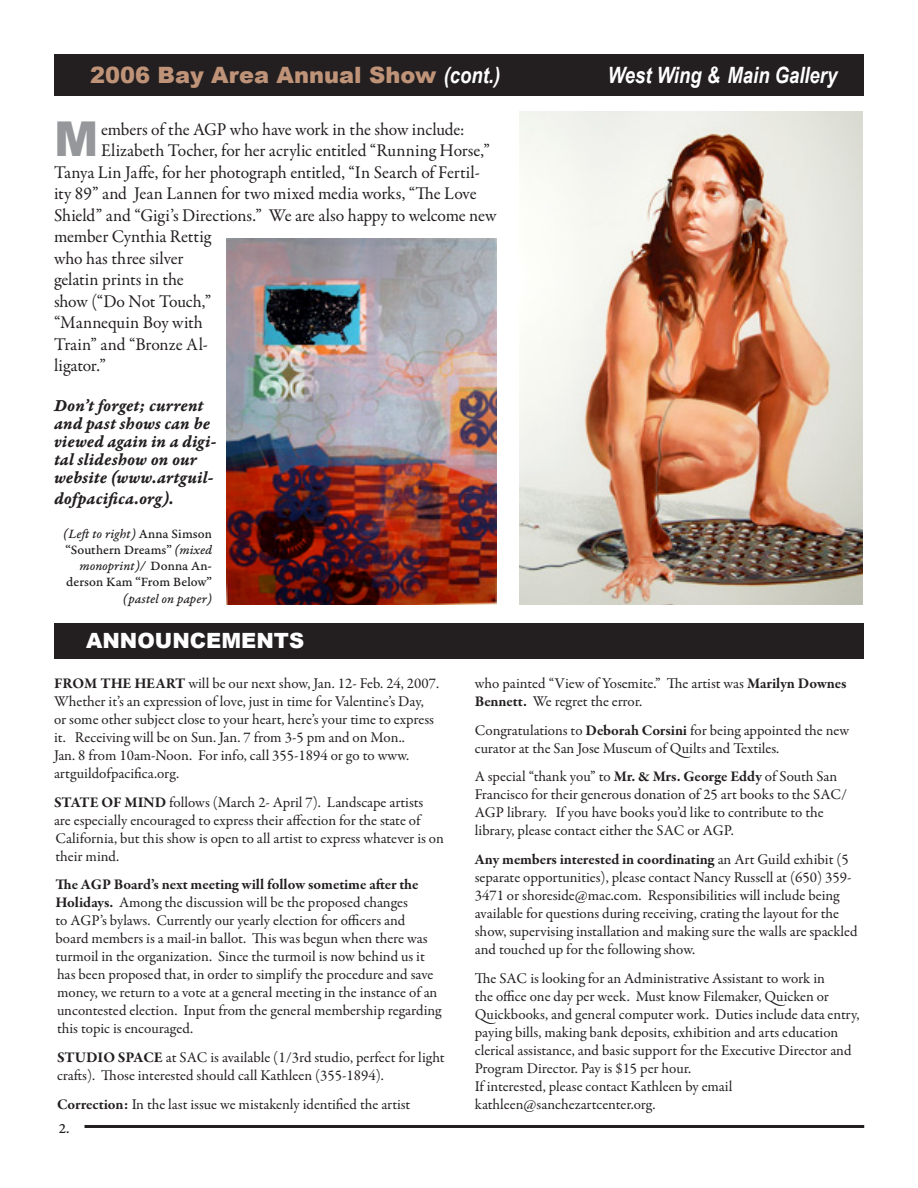
<style>
.page{position:relative;width:918px;height:1188px;background:#fff}
.page>*{position:absolute;margin:0;border:0;box-sizing:border-box;transform-origin:0 0}
.Garamond_Body_Text{font:900 48px "Arial";color:#95979a}
.t1{font:900 22.5px "Arial";color:#bf9378}
.t2{font:italic 700 22.5px "Arial Narrow";color:#fff}
.t3{font:900 21px "Arial";color:#fff}
.Garamond_Body_Text-2{font:18px "Garamond Premr Pro";letter-spacing:-.005em;color:#231f20}
.Garamond_Body_Text-3{font:18px/18px "Garamond Premr Pro Bd It Capt";letter-spacing:.005em;color:#231f20}
.t4{font:15px/18px "Garamond Premr Pro";color:#231f20}
.Garamond_Caption{font:15px "Garamond Premr Pro Capt";color:#231f20}
.t5{font:13.5px/16.2px "Garamond Premr Pro Med Capt";color:#231f20;text-align:right}
.s1{font-family:"Arial Narrow";font-weight:700;font-style:italic;color:#fff}
.s2{font-family:"Garamond Premr Pro Med It Capt"}
.s3{font-weight:700}
</style>
<div class="page">
<hr style="left:85px;top:1125px;width:779px;height:3px;background:#231f20">
<div style="left:54px;top:623px;width:810px;height:36px;background:#231f20"></div>
<div style="left:54px;top:54px;width:810px;height:42px;background:#231f20"></div>
<img style="left:226px;top:238px;width:270px;height:366px">
<img style="left:519px;top:112px;width:343px;height:492px">
<p class="t1" style="left:90px;top:63px;width:412px">2006 Bay Area Annual Show <span class="s1">(cont.)</span></p>
<p class="t2" style="left:608px;top:62px;width:231px">West Wing &amp; Main Gallery</p>
<p class="Garamond_Body_Text" style="left:54px;top:112px;width:46px">M</p>
<p class="Garamond_Body_Text-2" style="left:101px;top:118px;width:365px">embers of the AGP who have work in the show include:</p>
<p class="Garamond_Body_Text-2" style="left:101px;top:140px;width:390px">Elizabeth Tocher, for her acrylic entitled “Running Horse,”</p>
<p class="Garamond_Body_Text-2" style="left:54px;top:161px;width:427px">Tanya Lin Jaffe, for her photograph entitled, “In Search of Fertil-</p>
<p class="Garamond_Body_Text-2" style="left:54px;top:183px;width:424px">ity 89” and Jean Lannen for two mixed media works, “The Love</p>
<p class="Garamond_Body_Text-2" style="left:54px;top:204px;width:444px">Shield” and “Gigi’s Directions.” We are also happy to welcome new</p>
<p class="Garamond_Body_Text-2" style="left:54px;top:226px;width:159px">member Cynthia Rettig</p>
<p class="Garamond_Body_Text-2" style="left:54px;top:247px;width:131px">who has three silver</p>
<p class="Garamond_Body_Text-2" style="left:54px;top:269px;width:131px">gelatin prints in the</p>
<p class="Garamond_Body_Text-2" style="left:54px;top:290px;width:159px">show (“Do Not Touch,”</p>
<p class="Garamond_Body_Text-2" style="left:54px;top:312px;width:150px">“Mannequin Boy with</p>
<p class="Garamond_Body_Text-2" style="left:54px;top:333px;width:155px">Train” and “Bronze Al-</p>
<p class="Garamond_Body_Text-2" style="left:54px;top:355px;width:53px">ligator.”</p>
<p class="Garamond_Body_Text-3" style="left:54px;top:397px;width:164px">Don’t forget; current and past shows can be viewed again in a digi&shy;tal slideshow on our website (www.artguil-</p>
<p class="Garamond_Body_Text-3" style="left:54px;top:490px;width:121px">dofpacifica.org).</p>
<p class="t5" style="left:63px;top:526px;width:150px"><span class="s2">(Left to right)</span> Anna Simson “Southern Dreams” <span class="s2">(mixed monoprint)/</span> Donna An&shy;derson Kam “From Below” <span class="s2">(pastel on paper)</span></p>
<p class="t3" style="left:86px;top:629px;width:220px">ANNOUNCEMENTS</p>
<p class="t4" style="left:54px;top:675px;width:387px"><span class="s3">FROM THE HEART</span> will be our next show, Jan. 12- Feb. 24, 2007.<br>Whether it’s an expression of love, just in time for Valentine’s Day, or some other subject close to your heart, here’s your time to express it. Receiving will be on Sun. Jan. 7 from 3-5 pm and on Mon..<br>Jan. 8 from 10am-Noon. For info, call 355-1894 or go to www. artguildofpacifica.org.</p>
<p class="t4" style="left:54px;top:793px;width:391px"><span class="s3">STATE OF MIND</span> follows (March 2- April 7). Landscape artists<br>are especially encouraged to express their affection for the state of California, but this show is open to all artist to express whatever is on their mind.</p>
<p class="t4" style="left:56px;top:876px;width:387px"><span class="s3">The AGP Board’s next meeting will follow sometime after the Holidays.</span> Among the discussion will be the proposed changes<br>to AGP’s bylaws. Currently our yearly election for officers and board members is a mail-in ballot. This was begun when there was turmoil in the organization. Since the turmoil is now behind us it has been proposed that, in order to simplify the procedure and save money, we return to a vote at a general meeting in the instance of an uncontested election. Input from the general membership regarding this topic is encouraged.</p>
<p class="t4" style="left:57px;top:1049px;width:389px"><span class="s3">STUDIO SPACE</span> at SAC is available (1/3rd studio, perfect for light crafts). Those interested should call Kathleen (355-1894).</p>
<p class="t4" style="left:57px;top:1096px;width:355px"><span class="s3">Correction:</span> In the last issue we mistakenly identified the artist</p>
<p class="Garamond_Caption" style="left:59px;top:1119px;width:12px">2.</p>
<p class="t4" style="left:475px;top:675px;width:373px">who painted “View of Yosemite.” The artist was <span class="s3">Marilyn Downes<br>Bennett.</span> We regret the error.</p>
<p class="t4" style="left:475px;top:721px;width:376px">Congratulations to <span class="s3">Deborah Corsini</span> for being appointed the new curator at the San Jose Museum of Quilts and Textiles.</p>
<p class="t4" style="left:475px;top:768px;width:374px">A special “thank you” to <span class="s3">Mr. &amp; Mrs. George Eddy</span> of South San Francisco for their generous donation of 25 art books to the SAC/ AGP library. If you have books you’d like to contribute to the library, please contact either the SAC or AGP.</p>
<p class="t4" style="left:475px;top:851px;width:384px"><span class="s3">Any members interested in coordinating</span> an Art Guild exhibit (5 separate opportunities), please contact Nancy Russell at (650) 359- 3471 or shoreside@mac.com. Responsibilities will include being available for questions during receiving, crating the layout for the show, supervising installation and making sure the walls are spackled and touched up for the following show.</p>
<p class="t4" style="left:475px;top:970px;width:386px">The SAC is looking for an Administrative Assistant to work in<br>the office one day per week. Must know Filemaker, Quicken or Quickbooks, and general computer work. Duties include data entry, paying bills, making bank deposits, exhibition and arts education clerical assistance, and basic support for the Executive Director and Program Director. Pay is $15 per hour.</p>
<p class="t4" style="left:475px;top:1078px;width:259px">If interested, please contact Kathleen by email</p>
<p class="t4" style="left:475px;top:1096px;width:182px">kathleen@sanchezartcenter.org.</p>
</div>
